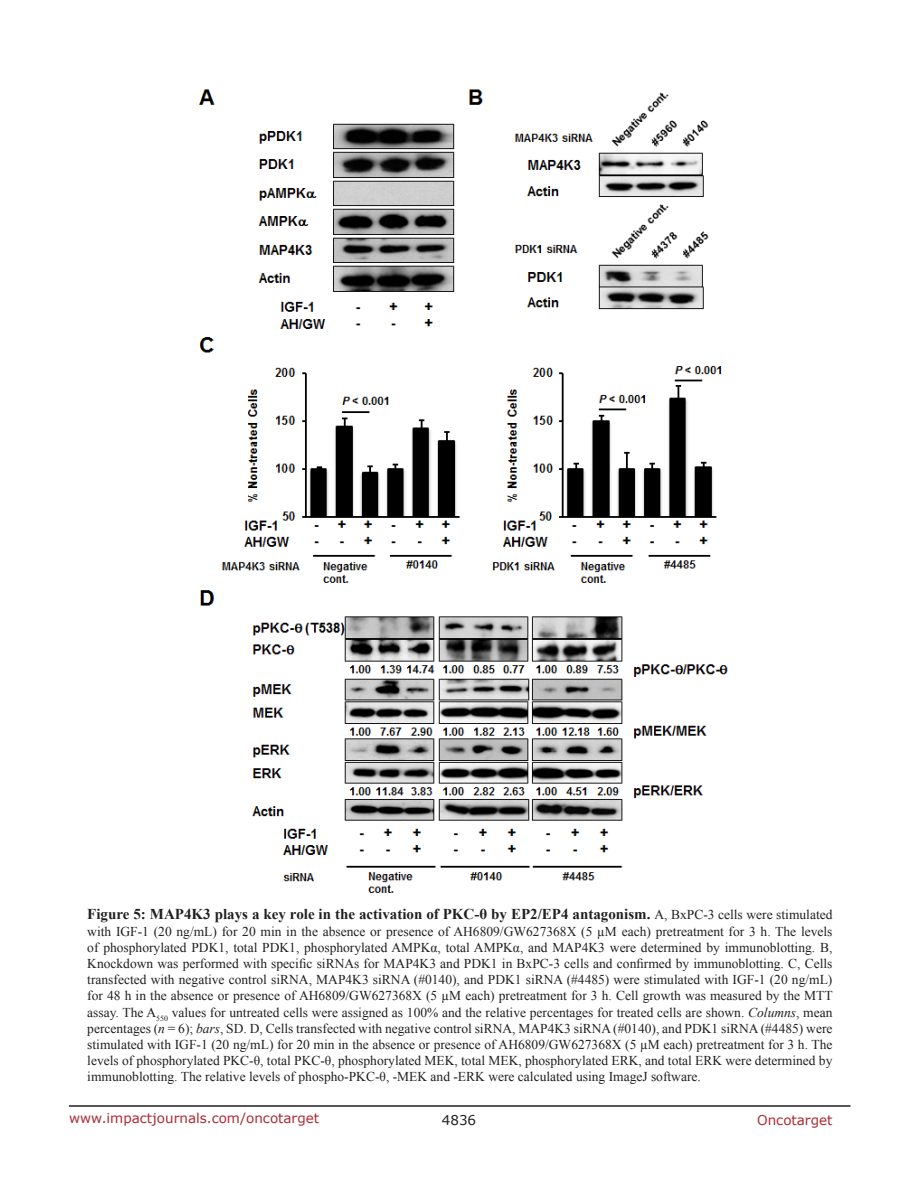
<style>
.page{position:relative;width:918px;height:1188px;background:#fff}
.page>*{position:absolute;margin:0;border:0;box-sizing:border-box;transform-origin:0 0}
.FigureText{font:700 15px "Times New Roman";color:#221f22}
.FigureText-2{font:13.5px/16.2px "Times New Roman";color:#221f22;text-align:justify}
.t1{font:13.5px "Verdana";color:#ac2b31}
.t2{font:13.5px "Verdana";color:#221f22}
.s1{font-weight:400;font-size:13.5px}
.s2{font-style:italic}
</style>
<div class="page">
<hr style="left:69px;top:1105px;width:781px;height:2px;background:#231f20">
<img style="left:198px;top:89px;width:530px;height:804px">
<p class="FigureText" style="left:87px;top:904px;width:747px">Figure 5: MAP4K3 plays a key role in the activation of PKC-θ by EP2/EP4 antagonism. <span class="s1">A, BxPC-3 cells were stimulated</span></p>
<p class="FigureText-2" style="left:87px;top:923px;width:747px">with IGF-1 (20 ng/mL) for 20 min in the absence or presence of AH6809/GW627368X (5 µM each) pretreatment for 3 h. The levels of phosphorylated PDK1, total PDK1, phosphorylated AMPKα, total AMPKα, and MAP4K3 were determined by immunoblotting. B, Knockdown was performed with specific siRNAs for MAP4K3 and PDK1 in BxPC-3 cells and confirmed by immunoblotting. C, Cells transfected with negative control siRNA, MAP4K3 siRNA (#0140), and PDK1 siRNA (#4485) were stimulated with IGF-1 (20 ng/mL) for 48 h in the absence or presence of AH6809/GW627368X (5 µM each) pretreatment for 3 h. Cell growth was measured by the MTT assay. The A<sub>550</sub> values for untreated cells were assigned as 100% and the relative percentages for treated cells are shown. <span class="s2">Columns</span>, mean percentages (<span class="s2">n</span> = 6); <span class="s2">bars</span>, SD. D, Cells transfected with negative control siRNA, MAP4K3 siRNA (#0140), and PDK1 siRNA (#4485) were stimulated with IGF-1 (20 ng/mL) for 20 min in the absence or presence of AH6809/GW627368X (5 µM each) pretreatment for 3 h. The levels of phosphorylated PKC-θ, total PKC-θ, phosphorylated MEK, total MEK, phosphorylated ERK, and total ERK were determined by immunoblotting. The relative levels of phospho-PKC-θ, -MEK and -ERK were calculated using ImageJ software.</p>
<p class="t1" style="left:69px;top:1109px;width:252px">www.impactjournals.com/oncotarget</p>
<p class="t2" style="left:442px;top:1111px;width:36px">4836</p>
<p class="t1" style="left:757px;top:1111px;width:77px">Oncotarget</p>
</div>
